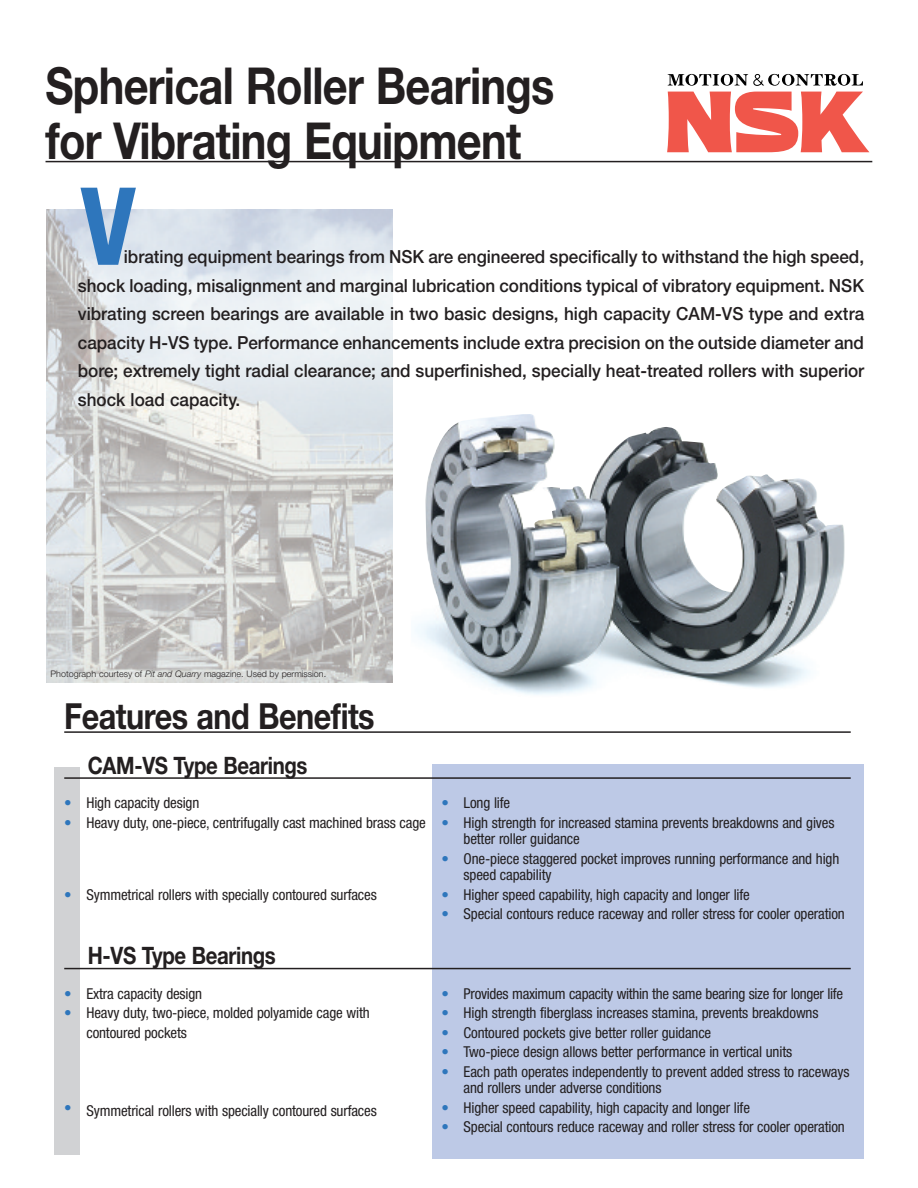
<style>
.page{position:relative;width:918px;height:1188px;background:#fff}
.page>*{position:absolute;margin:0;border:0;box-sizing:border-box;transform-origin:0 0}
.t1{font:700 condensed 108px "Helvetica Neue";color:#2e76bc}
.t2{font:700 51px/55.5px "Helvetica Neue";letter-spacing:-.015em;color:#231f20;scale:.85 1}
.t3{font:700 36px "Helvetica Neue";letter-spacing:-.015em;color:#231f20;scale:.85 1}
.t4{font:700 24px "Helvetica Neue";letter-spacing:-.015em;color:#231f20;scale:.85 1}
.t5{font:500 18px/28.5px "Helvetica Neue";color:#231f20;text-align:justify;scale:.95 1}
.t6{font:condensed 15px/16.5px "Helvetica Neue";letter-spacing:-.01em;color:#231f20}
.t7{font:300 9px "Helvetica Neue";color:#231f20}
.s1{font-style:italic}
.s2{color:#2e76bc}
</style>
<div class="page">
<div style="left:54px;top:767px;width:26px;height:387px;background:#d1d2d4"></div>
<div style="left:433px;top:764px;width:431px;height:395px;background:#bdc9e6"></div>
<hr style="left:46px;top:161px;width:826px;height:1px;background:#231f20">
<hr style="left:64px;top:731px;width:787px;height:2px;background:#231f20">
<hr style="left:64px;top:777px;width:787px;height:2px;background:#231f20">
<hr style="left:64px;top:968px;width:787px;height:1px;background:#231f20">
<img style="left:46px;top:210px;width:347px;height:472px">
<img style="left:425px;top:414px;width:419px;height:281px">
<svg style="left:667px;top:92px;width:202px;height:60px"></svg>
<svg style="left:668px;top:74px;width:195px;height:12px"></svg>
<h2 class="t2" style="left:46px;top:63px;width:600px">Spherical Roller Bearings for Vibrating Equipment</h2>
<h1 class="t1" style="left:80px;top:188px;width:58px">V</h1>
<p class="t5" style="left:78px;top:244px;width:829px;text-indent:46px">ibrating equipment bearings from NSK are engineered specifically to withstand the high speed, shock loading, misalignment and marginal lubrication conditions typical of vibratory equipment. NSK vibrating screen bearings are available in two basic designs, high capacity CAM-VS type and extra capacity H-VS type. Performance enhancements include extra precision on the outside diameter and bore; extremely tight radial clearance; and superfinished, specially heat-treated rollers with superior shock load capacity.</p>
<p class="t7" style="left:51px;top:670px;width:277px">Photograph courtesy of <span class="s1">Pit and Quarry</span> magazine. Used by permission.</p>
<h3 class="t3" style="left:64px;top:703px;width:367px">Features and Benefits</h3>
<h3 class="t4" style="left:88px;top:757px;width:260px">CAM-VS Type Bearings</h3>
<p class="t6" style="left:64px;top:796px;width:137px"><span class="s2">•</span> High capacity design</p>
<p class="t6" style="left:441px;top:796px;width:70px"><span class="s2">•</span> Long life</p>
<p class="t6" style="left:464px;top:816px;width:372px;text-indent:-399px"><span class="s2">•</span> Heavy duty, one-piece, centrifugally cast machined brass cage <span class="s2">•</span> High strength for increased stamina prevents breakdowns and gives better roller guidance</p>
<p class="t6" style="left:464px;top:852px;width:377px;text-indent:-22px"><span class="s2">•</span> One-piece staggered pocket improves running performance and high speed capability</p>
<p class="t6" style="left:64px;top:888px;width:314px"><span class="s2">•</span> Symmetrical rollers with specially contoured surfaces</p>
<p class="t6" style="left:441px;top:888px;width:310px"><span class="s2">•</span> Higher speed capability, high capacity and longer life</p>
<p class="t6" style="left:441px;top:907px;width:405px"><span class="s2">•</span> Special contours reduce raceway and roller stress for cooler operation</p>
<h3 class="t4" style="left:88px;top:947px;width:223px">H-VS Type Bearings</h3>
<p class="t6" style="left:64px;top:987px;width:140px"><span class="s2">•</span> Extra capacity design</p>
<p class="t6" style="left:441px;top:987px;width:403px"><span class="s2">•</span> Provides maximum capacity within the same bearing size for longer life</p>
<p class="t6" style="left:64px;top:1006px;width:307px"><span class="s2">•</span> Heavy duty, two-piece, molded polyamide cage with</p>
<p class="t6" style="left:441px;top:1006px;width:379px"><span class="s2">•</span> High strength fiberglass increases stamina, prevents breakdowns</p>
<p class="t6" style="left:86px;top:1026px;width:102px">contoured pockets</p>
<p class="t6" style="left:441px;top:1026px;width:271px"><span class="s2">•</span> Contoured pockets give better roller guidance</p>
<p class="t6" style="left:441px;top:1045px;width:352px"><span class="s2">•</span> Two-piece design allows better performance in vertical units</p>
<p class="t6" style="left:464px;top:1065px;width:387px;text-indent:-22px"><span class="s2">•</span> Each path operates independently to prevent added stress to raceways and rollers under adverse conditions</p>
<p class="t6" style="left:64px;top:1104px;width:314px"><sup>•</sup> Symmetrical rollers with specially contoured surfaces</p>
<p class="t6" style="left:441px;top:1101px;width:310px"><span class="s2">•</span> Higher speed capability, high capacity and longer life</p>
<p class="t6" style="left:441px;top:1120px;width:405px"><span class="s2">•</span> Special contours reduce raceway and roller stress for cooler operation</p>
</div>
